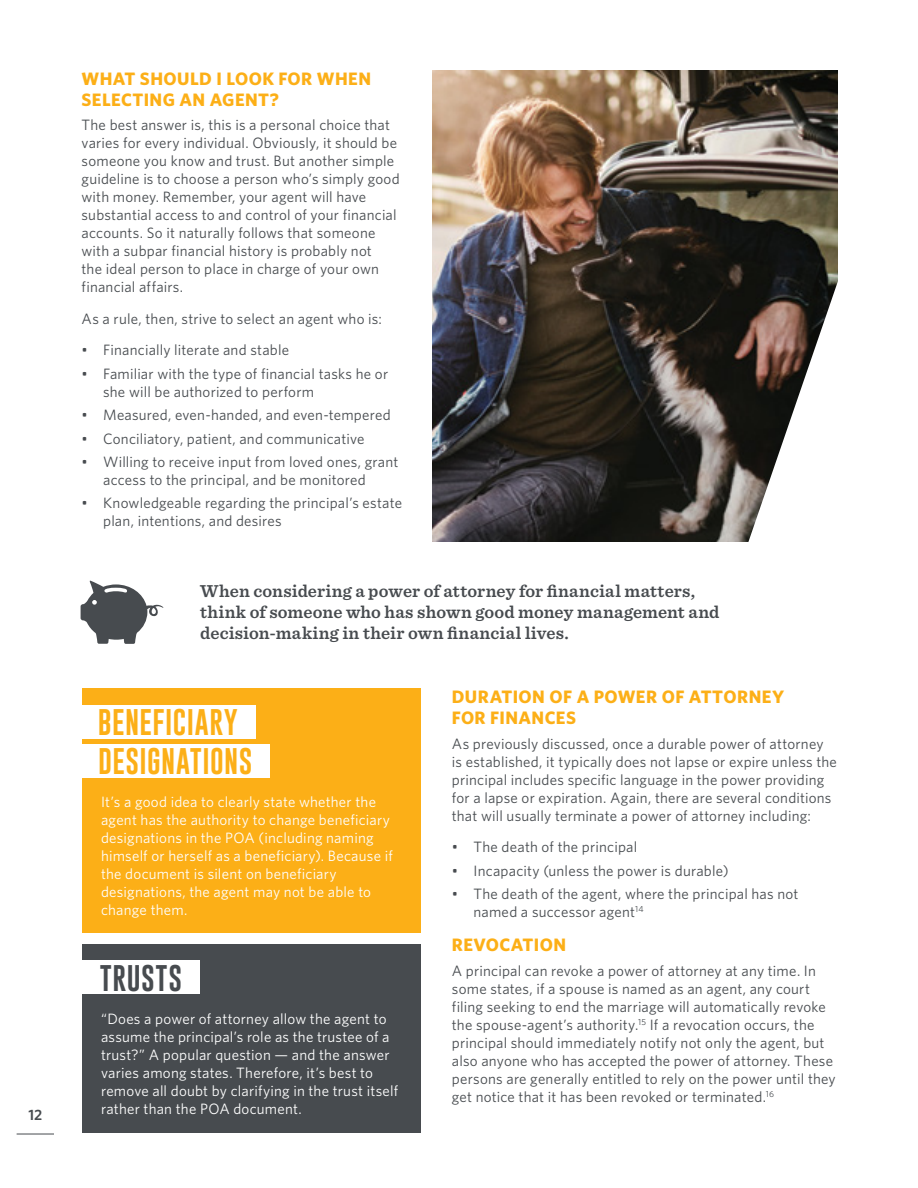
<style>
.page{position:relative;width:918px;height:1188px;background:#fff}
.page>*{position:absolute;margin:0;border:0;box-sizing:border-box;transform-origin:0 0}
.t1{font:27px/39.3px "Gobold";letter-spacing:.015em;color:#fcaf17}
.t2{font:27px "Gobold";letter-spacing:.025em;color:#474b4f}
.t3{font:600 18px/21px "Sentinel";letter-spacing:.01em;color:#474b4f}
.t4{font:700 18px/21px "Whitney";letter-spacing:.025em;color:#fcaf17}
.t5{font:15px/18px "Whitney";letter-spacing:.015em;color:#474b4f}
.t6{font:15px/18px "Whitney";letter-spacing:.015em;color:#fff}
.t7{font:600 15px "Whitney";color:#474b4f}
</style>
<div class="page">
<hr style="left:17px;top:1134px;width:37px;height:1px;background:#474b4f">
<div style="left:82px;top:944px;width:339px;height:189px;background:#474b4f"></div>
<div style="left:81px;top:961px;width:119px;height:33px;background:#fff"></div>
<svg style="left:81px;top:580px;width:83px;height:64px"></svg>
<div style="left:82px;top:688px;width:339px;height:245px;background:#fcaf17"></div>
<div style="left:81px;top:705px;width:174px;height:33px;background:#fff"></div>
<img style="left:432px;top:70px;width:405px;height:472px">
<div style="left:82px;top:744px;width:188px;height:34px;background:#fff"></div>
<svg style="left:745px;top:271px;width:93px;height:271px"></svg>
<p class="t7" style="left:28px;top:1105px;width:15px">12</p>
<p class="t4" style="left:82px;top:67px;width:291px">WHAT SHOULD I LOOK FOR WHEN<br>SELECTING AN AGENT?</p>
<p class="t5" style="left:82px;top:116px;width:320px">The best answer is, this is a personal choice that varies for every individual. Obviously, it should be someone you know and trust. But another simple guideline is to choose a person who’s simply good with money. Remember, your agent will have substantial access to and control of your financial accounts. So it naturally follows that someone with a subpar financial history is probably not<br>the ideal person to place in charge of your own financial affairs.</p>
<p class="t5" style="left:82px;top:309px;width:302px">As a rule, then, strive to select an agent who is:</p>
<p class="t5" style="left:82px;top:341px;width:209px">• Financially literate and stable</p>
<p class="t5" style="left:103px;top:364px;width:287px;text-indent:-22px">• Familiar with the type of financial tasks he or she will be authorized to perform</p>
<p class="t5" style="left:82px;top:406px;width:311px">• Measured, even-handed, and even-tempered</p>
<p class="t5" style="left:82px;top:429px;width:284px">• Conciliatory, patient, and communicative</p>
<p class="t5" style="left:103px;top:452px;width:297px;text-indent:-22px">• Willing to receive input from loved ones, grant access to the principal, and be monitored</p>
<p class="t5" style="left:103px;top:494px;width:300px;text-indent:-22px">• Knowledgeable regarding the principal’s estate plan, intentions, and desires</p>
<p class="t3" style="left:200px;top:580px;width:521px">When considering a power of attorney for financial matters, think of someone who has shown good money management and decision-making in their own financial lives.</p>
<h1 class="t1" style="left:98px;top:702px;width:156px">BENEFICIARY<br>DESIGNATIONS</h1>
<p class="t6" style="left:101px;top:792px;width:293px">It’s a good idea to clearly state whether the agent has the authority to change beneficiary designations in the POA (including naming himself or herself as a beneficiary). Because if the document is silent on beneficiary designations, the agent may not be able to change them.</p>
<h1 class="t2" style="left:100px;top:960px;width:84px">TRUSTS</h1>
<p class="t6" style="left:101px;top:1009px;width:299px">“Does a power of attorney allow the agent to assume the principal’s role as the trustee of a trust?” A popular question — and the answer varies among states. Therefore, it’s best to remove all doubt by clarifying in the trust itself rather than the POA document.</p>
<p class="t4" style="left:452px;top:686px;width:334px">DURATION OF A POWER OF ATTORNEY<br>FOR FINANCES</p>
<p class="t5" style="left:452px;top:734px;width:387px">As previously discussed, once a durable power of attorney is established, it typically does not lapse or expire unless the principal includes specific language in the power providing for a lapse or expiration. Again, there are several conditions that will usually terminate a power of attorney including:</p>
<p class="t5" style="left:452px;top:838px;width:187px">• The death of the principal</p>
<p class="t5" style="left:452px;top:861px;width:278px">• Incapacity (unless the power is durable)</p>
<p class="t5" style="left:473px;top:884px;width:326px;text-indent:-22px">• The death of the agent, where the principal has not named a successor agent<sup>14</sup></p>
<p class="t4" style="left:452px;top:934px;width:116px">REVOCATION</p>
<p class="t5" style="left:452px;top:962px;width:385px">A principal can revoke a power of attorney at any time. In some states, if a spouse is named as an agent, any court filing seeking to end the marriage will automatically revoke the spouse-agent’s authority.<sup>15</sup> If a revocation occurs, the principal should immediately notify not only the agent, but also anyone who has accepted the power of attorney. These persons are generally entitled to rely on the power until they get notice that it has been revoked or terminated.<sup>16</sup></p>
</div>
